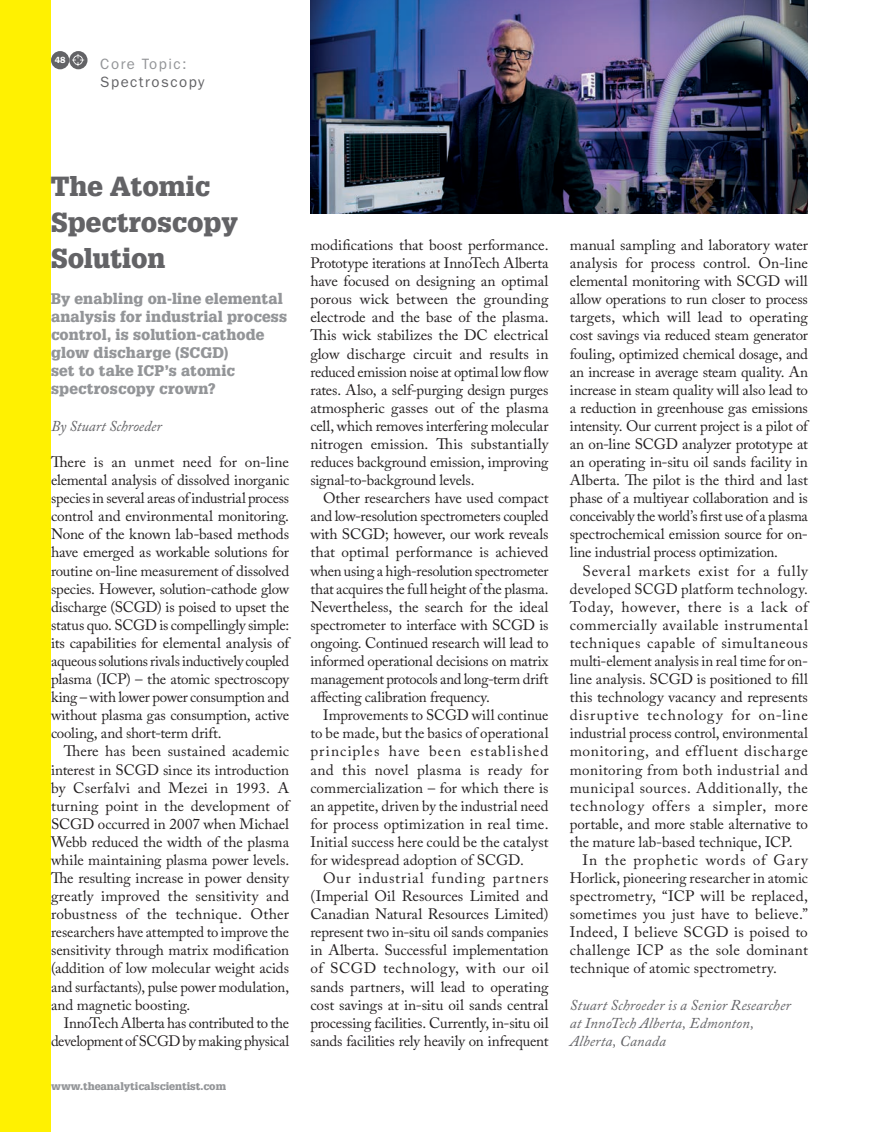
<style>
.page{position:relative;width:893px;height:1132px;background:#fff}
.page>*{position:absolute;margin:0;border:0;box-sizing:border-box;transform-origin:0 0}
.UF-Head{font:900 27px/36.2px "Glypha LT Std";letter-spacing:.005em;color:#636366}
.Copy_-_indent{font:15px/18px "Adobe Caslon Pro";letter-spacing:-.01em;color:#231f20;text-align:justify}
.UF-Subhead-H6_-_50{font:900 15px/18px "Glypha LT Std";letter-spacing:.015em;color:#939598}
.Copy_-_indent-2{font:italic 15px/18px "Adobe Caslon Pro";letter-spacing:.005em;color:#636366}
.Body{font:15px/18px "ITC Franklin Gothic Std";letter-spacing:.1em;color:#636366}
.UF-Subhead-H6_-_50-2{font:italic 15px "Adobe Caslon Pro";color:#636366}
.t1{font:900 10.5px "Glypha LT Std";color:#939598}
.t2{font:600 9px "ITC Franklin Gothic Std";color:#fff}
.s1{color:#939598}
</style>
<div class="page">
<div style="left:51px;top:51px;width:18px;height:18px;background:#636366;border-radius:50%"></div>
<svg style="left:69px;top:51px;width:19px;height:18px"></svg>
<svg style="left:72px;top:54px;width:13px;height:13px"></svg>
<div style="left:0;top:0;width:51px;height:1131px;background:#fff101"></div>
<img style="left:310px;top:0;width:498px;height:214px">
<p class="t2" style="left:55px;top:55px;width:12px">48</p>
<p class="Body" style="left:100px;top:55px;width:106px"><span class="s1">Core Topic:<br></span>Spectroscopy</p>
<h4 class="UF-Head" style="left:51px;top:168px;width:188px">The Atomic<br>Spectroscopy<br>Solution</h4>
<p class="UF-Subhead-H6_-_50" style="left:51px;top:290px;width:238px">By enabling on-line elemental analysis for industrial process control, is solution-cathode glow discharge (SCGD)<br>set to take ICP’s atomic spectroscopy crown?</p>
<p class="UF-Subhead-H6_-_50-2" style="left:51px;top:417px;width:112px">By Stuart Schroeder</p>
<p class="Copy_-_indent" style="left:51px;top:452px;width:240px">There is an unmet need for on-line elemental analysis of dissolved inorganic species in several areas of industrial process control and environmental monitoring.<br>None of the known lab-based methods have emerged as workable solutions for routine on-line measurement of dissolved species. However, solution-cathode glow discharge (SCGD) is poised to upset the status quo. SCGD is compellingly simple: its capabilities for elemental analysis of aqueous solutions rivals inductively coupled plasma (ICP) – the atomic spectroscopy king – with lower power consumption and without plasma gas consumption, active cooling, and short-term drift.</p>
<p class="Copy_-_indent" style="left:51px;top:742px;width:240px;text-indent:13px">There has been sustained academic interest in SCGD since its introduction by Cserfalvi and Mezei in 1993. A turning point in the development of SCGD occurred in 2007 when Michael Webb reduced the width of the plasma while maintaining plasma power levels.<br>The resulting increase in power density greatly improved the sensitivity and robustness of the technique. Other researchers have attempted to improve the sensitivity through matrix modification (addition of low molecular weight acids and surfactants), pulse power modulation, and magnetic boosting.</p>
<p class="Copy_-_indent" style="left:51px;top:1013px;width:240px;text-align:right">InnoTech Alberta has contributed to the development of SCGD by making physical</p>
<p class="t1" style="left:51px;top:1078px;width:176px">www.theanalyticalscientist.com</p>
<p class="Copy_-_indent" style="left:310px;top:236px;width:240px">modifications that boost performance.<br>Prototype iterations at InnoTech Alberta have focused on designing an optimal porous wick between the grounding electrode and the base of the plasma.<br>This wick stabilizes the DC electrical glow discharge circuit and results in reduced emission noise at optimal low flow rates. Also, a self-purging design purges atmospheric gasses out of the plasma cell, which removes interfering molecular nitrogen emission. This substantially reduces background emission, improving signal-to-background levels.</p>
<p class="Copy_-_indent" style="left:310px;top:489px;width:240px;text-indent:13px">Other researchers have used compact and low-resolution spectrometers coupled with SCGD; however, our work reveals that optimal performance is achieved when using a high-resolution spectrometer that acquires the full height of the plasma.<br>Nevertheless, the search for the ideal spectrometer to interface with SCGD is ongoing. Continued research will lead to informed operational decisions on matrix management protocols and long-term drift affecting calibration frequency.</p>
<p class="Copy_-_indent" style="left:310px;top:705px;width:240px;text-indent:13px">Improvements to SCGD will continue to be made, but the basics of operational principles have been established and this novel plasma is ready for commercialization – for which there is an appetite, driven by the industrial need for process optimization in real time.<br>Initial success here could be the catalyst for widespread adoption of SCGD.</p>
<p class="Copy_-_indent" style="left:310px;top:868px;width:240px;text-indent:13px">Our industrial funding partners (Imperial Oil Resources Limited and Canadian Natural Resources Limited) represent two in-situ oil sands companies in Alberta. Successful implementation of SCGD technology, with our oil sands partners, will lead to operating cost savings at in-situ oil sands central processing facilities. Currently, in-situ oil sands facilities rely heavily on infrequent</p>
<p class="Copy_-_indent" style="left:570px;top:236px;width:240px">manual sampling and laboratory water analysis for process control. On-line elemental monitoring with SCGD will allow operations to run closer to process targets, which will lead to operating cost savings via reduced steam generator fouling, optimized chemical dosage, and an increase in average steam quality. An increase in steam quality will also lead to a reduction in greenhouse gas emissions intensity. Our current project is a pilot of an on-line SCGD analyzer prototype at an operating in-situ oil sands facility in Alberta. The pilot is the third and last phase of a multiyear collaboration and is conceivably the world’s first use of a plasma spectrochemical emission source for on&shy;line industrial process optimization.</p>
<p class="Copy_-_indent" style="left:570px;top:561px;width:240px;text-indent:13px">Several markets exist for a fully developed SCGD platform technology.<br>Today, however, there is a lack of commercially available instrumental techniques capable of simultaneous multi-element analysis in real time for on&shy;line analysis. SCGD is positioned to fill this technology vacancy and represents disruptive technology for on-line industrial process control, environmental monitoring, and effluent discharge monitoring from both industrial and municipal sources. Additionally, the technology offers a simpler, more portable, and more stable alternative to the mature lab-based technique, ICP.</p>
<p class="Copy_-_indent" style="left:570px;top:850px;width:240px;text-indent:13px">In the prophetic words of Gary Horlick, pioneering researcher in atomic spectrometry, “ICP will be replaced, sometimes you just have to believe.” Indeed, I believe SCGD is poised to challenge ICP as the sole dominant technique of atomic spectrometry.</p>
<p class="Copy_-_indent-2" style="left:570px;top:995px;width:223px">Stuart Schroeder is a Senior Researcher at InnoTech Alberta, Edmonton,<br>Alberta, Canada</p>
</div>
